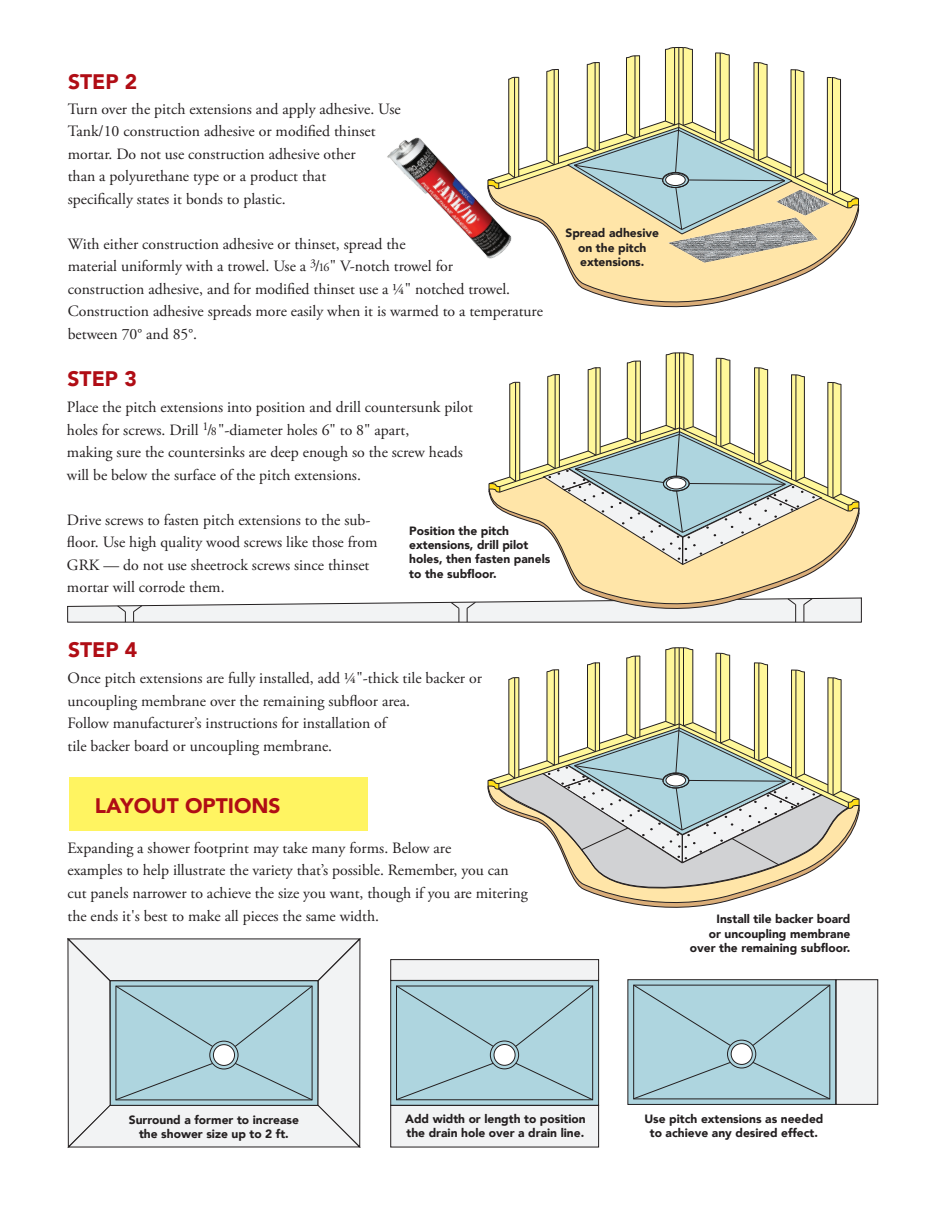
<style>
.page{position:relative;width:945px;height:1215px;background:#fff}
.page>*{position:absolute;margin:0;border:0;box-sizing:border-box;transform-origin:0 0}
.t1{font:900 21px "Avenir";color:#b00d15}
.t2{font:15.75px/22.5px "Adobe Garamond Pro";color:#231f20}
.t3{font:900 12px/14.4px "Avenir";color:#231f20;text-align:center}
.s1{font-size:12px}
</style>
<div class="page">
<div style="left:69px;top:777px;width:299px;height:54px;background:#fff461"></div>
<svg style="left:508px;top:47px;width:351px;height:260px"></svg>
<img style="left:761px;top:175px;width:83px;height:56px">
<img style="left:654px;top:203px;width:179px;height:74px">
<svg style="left:67px;top:352px;width:795px;height:271px"></svg>
<svg style="left:487px;top:647px;width:373px;height:260px"></svg>
<div style="left:628px;top:980px;width:208px;height:124px;background:#aed5df"></div>
<div style="left:628px;top:979px;width:208px;height:126px;border:1px solid #231f20"></div>
<div style="left:731px;top:1044px;width:21px;height:20px;background:#fff;border-radius:50%"></div>
<div style="left:731px;top:1043px;width:22px;height:22px;border:1px solid #231f20;border-radius:50%"></div>
<div style="left:727px;top:1040px;width:29px;height:28px;border:1px solid #231f20;border-radius:50%"></div>
<svg style="left:633px;top:1062px;width:98px;height:37px"></svg>
<svg style="left:753px;top:1062px;width:77px;height:37px"></svg>
<svg style="left:753px;top:985px;width:77px;height:61px"></svg>
<svg style="left:633px;top:985px;width:97px;height:61px"></svg>
<div style="left:836px;top:980px;width:42px;height:124px;background:#f2f3f4"></div>
<div style="left:836px;top:979px;width:42px;height:126px;border:1px solid #231f20"></div>
<div style="left:391px;top:981px;width:208px;height:124px;background:#aed5df"></div>
<div style="left:390px;top:980px;width:209px;height:126px;border:1px solid #231f20"></div>
<div style="left:494px;top:1045px;width:21px;height:20px;background:#fff;border-radius:50%"></div>
<div style="left:494px;top:1044px;width:21px;height:22px;border:1px solid #231f20;border-radius:50%"></div>
<div style="left:490px;top:1041px;width:29px;height:28px;border:1px solid #231f20;border-radius:50%"></div>
<svg style="left:396px;top:1063px;width:97px;height:37px"></svg>
<svg style="left:516px;top:1063px;width:77px;height:37px"></svg>
<svg style="left:516px;top:986px;width:77px;height:61px"></svg>
<svg style="left:396px;top:986px;width:97px;height:60px"></svg>
<div style="left:391px;top:960px;width:208px;height:20px;background:#f2f3f4"></div>
<div style="left:390px;top:959px;width:209px;height:22px;border:1px solid #231f20"></div>
<div style="left:391px;top:1105px;width:208px;height:42px;background:#f2f3f4"></div>
<div style="left:390px;top:1105px;width:209px;height:42px;border:1px solid #231f20"></div>
<svg style="left:67px;top:938px;width:294px;height:210px"></svg>
<img style="left:387px;top:86px;width:177px;height:221px">
<h1 class="t1" style="left:68px;top:63px;width:71px">STEP 2</h1>
<p class="t2" style="left:68px;top:98px;width:335px">Turn over the pitch extensions and apply adhesive. Use Tank/10 construction adhesive or modified thinset mortar. Do not use construction adhesive other<br>than a polyurethane type or a product that<br>specifically states it bonds to plastic.</p>
<p class="t2" style="left:68px;top:233px;width:477px">With either construction adhesive or thinset, spread the<br>material uniformly with a trowel. Use a <sup>3</sup>/<span class="s1">16</span> " V-notch trowel for<br>construction adhesive, and for modified thinset use a ¼" notched trowel.<br>Construction adhesive spreads more easily when it is warmed to a temperature between 70° and 85°.</p>
<h1 class="t1" style="left:68px;top:361px;width:71px">STEP 3</h1>
<p class="t2" style="left:67px;top:396px;width:407px">Place the pitch extensions into position and drill countersunk pilot holes for screws. Drill <sup>1</sup>/<span class="s1">8</span> "-diameter holes 6" to 8" apart,<br>making sure the countersinks are deep enough so the screw heads will be below the surface of the pitch extensions.</p>
<p class="t2" style="left:67px;top:509px;width:312px">Drive screws to fasten pitch extensions to the sub&shy;floor. Use high quality wood screws like those from GRK — do not use sheetrock screws since thinset mortar will corrode them.</p>
<p class="t3" style="left:409px;top:523px;width:143px;text-align:left">Position the pitch extensions, drill pilot holes, then fasten panels to the subfloor.</p>
<p class="t3" style="left:566px;top:226px;width:95px">Spread adhesive on the pitch extensions.</p>
<h1 class="t1" style="left:68px;top:632px;width:71px">STEP 4</h1>
<p class="t2" style="left:68px;top:667px;width:416px">Once pitch extensions are fully installed, add ¼"-thick tile backer or uncoupling membrane over the remaining subfloor area.<br>Follow manufacturer’s instructions for installation of<br>tile backer board or uncoupling membrane.</p>
<h1 class="t1" style="left:95px;top:787px;width:187px">LAYOUT OPTIONS</h1>
<p class="t2" style="left:68px;top:837px;width:462px">Expanding a shower footprint may take many forms. Below are<br>examples to help illustrate the variety that’s possible. Remember, you can cut panels narrower to achieve the size you want, though if you are mitering the ends it's best to make all pieces the same width.</p>
<p class="t3" style="left:690px;top:912px;width:162px;text-align:right">Install tile backer board<br>or uncoupling membrane over the remaining subfloor.</p>
<p class="t3" style="left:129px;top:1112px;width:172px">Surround a former to increase the shower size up to 2 ft.</p>
<p class="t3" style="left:405px;top:1111px;width:182px;text-align:left">Add width or length to position the drain hole over a drain line.</p>
<p class="t3" style="left:644px;top:1111px;width:181px">Use pitch extensions as needed to achieve any desired effect.</p>
</div>
